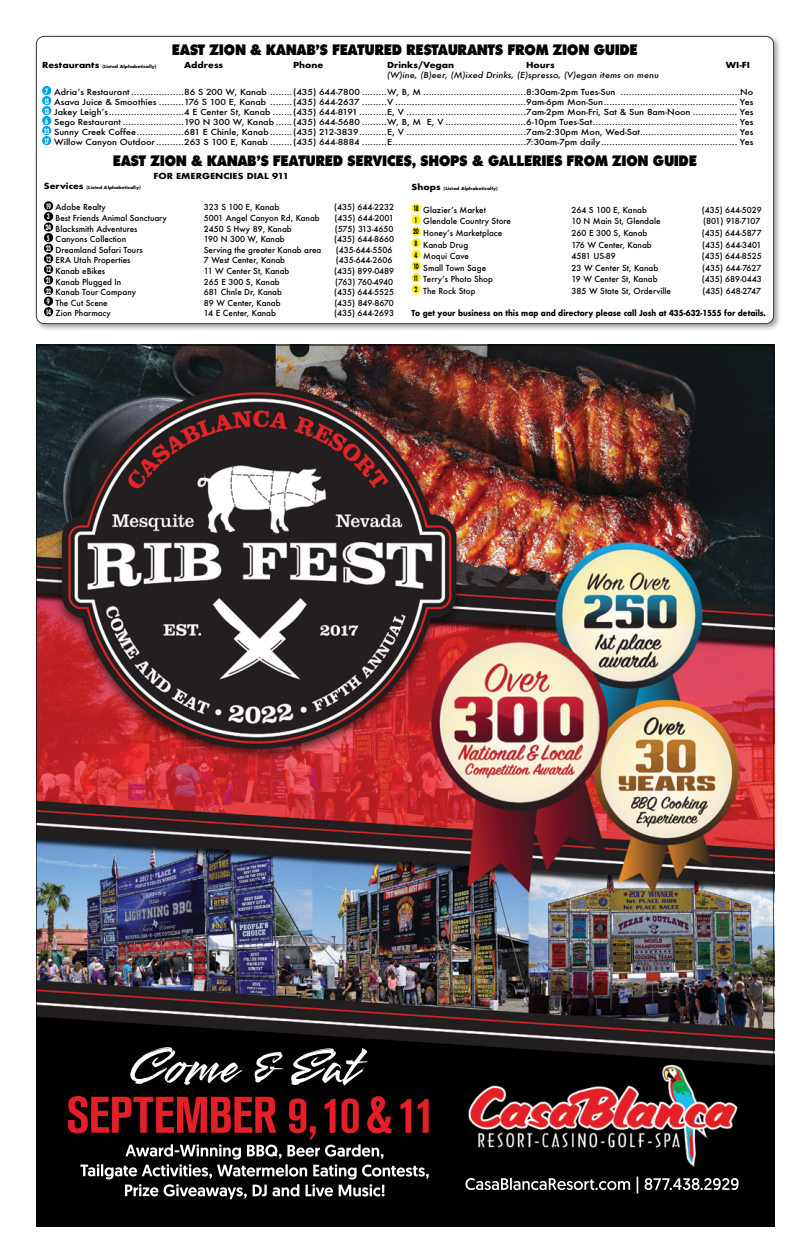
<style>
.page{position:relative;width:810px;height:1260px;background:#fff}
.page>*{position:absolute;margin:0;border:0;box-sizing:border-box;transform-origin:0 0}
.t1{font:800 14.7px "Opine";letter-spacing:.015em;color:#000;scale:.9 1}
.t2{font:500 8.1px/10px "Futura";color:#000;scale:1.11 1}
.t3{font:500 8.1px "Futura";color:#000}
.t4{font:700 8.1px "Futura";color:#000;scale:.89 1}
.t5{font:700 8.1px "Futura";color:#000;scale:1.11 1}
.t6{font:500 8.1px "Futura";letter-spacing:-.06em;color:#000}
.t7{font:700 4.1px "Futura";color:#000;scale:1.11 1}
.s1{font-size:8.1px}
.s2{font-style:italic}
</style>
<div class="page">
<div style="left:34px;top:34px;width:748px;height:298px;background:#000;opacity:.5"></div>
<div style="left:36px;top:36px;width:738px;height:288px;background:#fff;border-radius:8px"></div>
<div style="left:42px;top:86px;width:9px;height:9px;background:#009fe3;border-radius:50%"></div>
<div style="left:42px;top:96px;width:9px;height:9px;background:#009fe3;border-radius:50%"></div>
<div style="left:42px;top:106px;width:9px;height:9px;background:#009fe3;border-radius:50%"></div>
<div style="left:42px;top:116px;width:9px;height:9px;background:#009fe3;border-radius:50%"></div>
<div style="left:42px;top:126px;width:9px;height:9px;background:#009fe3;border-radius:50%"></div>
<div style="left:42px;top:136px;width:9px;height:9px;background:#009fe3;border-radius:50%"></div>
<div style="left:44px;top:201px;width:9px;height:9px;background:#000;border-radius:50%"></div>
<div style="left:44px;top:212px;width:9px;height:9px;background:#000;border-radius:50%"></div>
<div style="left:44px;top:222px;width:9px;height:10px;background:#000;border-radius:50%"></div>
<div style="left:44px;top:233px;width:9px;height:9px;background:#000;border-radius:50%"></div>
<div style="left:44px;top:244px;width:9px;height:9px;background:#000;border-radius:50%"></div>
<div style="left:44px;top:254px;width:9px;height:9px;background:#000;border-radius:50%"></div>
<div style="left:44px;top:265px;width:9px;height:9px;background:#000;border-radius:50%"></div>
<div style="left:44px;top:275px;width:9px;height:10px;background:#000;border-radius:50%"></div>
<div style="left:44px;top:286px;width:9px;height:9px;background:#000;border-radius:50%"></div>
<div style="left:44px;top:297px;width:9px;height:9px;background:#000;border-radius:50%"></div>
<div style="left:44px;top:307px;width:9px;height:9px;background:#000;border-radius:50%"></div>
<div style="left:412px;top:204px;width:9px;height:9px;background:#fff200;border-radius:50%"></div>
<div style="left:412px;top:215px;width:9px;height:9px;background:#fff200;border-radius:50%"></div>
<div style="left:412px;top:227px;width:9px;height:9px;background:#fff200;border-radius:50%"></div>
<div style="left:412px;top:238px;width:9px;height:10px;background:#fff200;border-radius:50%"></div>
<div style="left:412px;top:250px;width:9px;height:9px;background:#fff200;border-radius:50%"></div>
<div style="left:412px;top:261px;width:9px;height:10px;background:#fff200;border-radius:50%"></div>
<div style="left:412px;top:273px;width:9px;height:9px;background:#fff200;border-radius:50%"></div>
<div style="left:412px;top:285px;width:9px;height:9px;background:#fff200;border-radius:50%"></div>
<img style="left:38px;top:347px;width:734px;height:878px">
<h1 class="t1" style="left:172px;top:42px;width:519px">EAST ZION &amp; KANAB’S FEATURED RESTAURANTS FROM ZION GUIDE</h1>
<p class="t7" style="left:42px;top:64px;width:105px"><span class="s1">Restaurants</span> (Listed Alphabetically)</p>
<p class="t5" style="left:184px;top:59px;width:37px">Address</p>
<p class="t5" style="left:293px;top:59px;width:29px">Phone</p>
<p class="t5" style="left:387px;top:59px;width:62px">Drinks/Vegan</p>
<p class="t5" style="left:526px;top:59px;width:27px">Hours</p>
<p class="t5" style="left:726px;top:59px;width:23px">WI-FI</p>
<p class="t2" style="left:45px;top:66px;width:640px;line-height:17.6px;text-indent:342px"><span class="s2">(W)ine, (B)eer, (M)ixed Drinks, (E)spresso, (V)egan items on menu<br></span><sup>7</sup> Adria’s Restaurant...................86 S 200 W, Kanab ........(435) 644-7800 .........W, B, M .....................................8:30am-2pm Tues-Sun ...........................................No</p>
<p class="t2" style="left:44px;top:97px;width:641px;text-align:justify"><sup>15</sup> Asava Juice &amp; Smoothies .........176 S 100 E, Kanab ........(435) 644-2637 .........V ...............................................9am-6pm Mon-Sun................................................ Yes <sup>13</sup> Jakey Leigh’s...........................4 E Center St, Kanab .......(435) 644-8191..........E, V ...........................................7am-2pm Mon-Fri, Sat &amp; Sun 8am-Noon ................ Yes <sup>6</sup> Sego Restaurant ......................190 N 300 W, Kanab ......(435) 644-5680 .........W, B, M E, V .............................6-10pm Tues-Sat.................................................... Yes <sup>22</sup> Sunny Creek Coffee.................681 E Chinle, Kanab........(435) 212-3839..........E, V ...........................................7am-2:30pm Mon, Wed-Sat................................... Yes <sup>17</sup> Willow Canyon Outdoor..........263 S 100 E, Kanab ........(435) 644-8884 .........E................................................7:30am-7pm daily................................................. Yes</p>
<p class="t5" style="left:153px;top:170px;width:124px">FOR EMERGENCIES DIAL 911</p>
<p class="t7" style="left:44px;top:185px;width:89px"><span class="s1">Services</span> (Listed Alphabetically)</p>
<p class="t3" style="left:46px;top:202px;width:62px"><sup>19</sup> Adobe Realty</p>
<p class="t3" style="left:204px;top:202px;width:77px">323 S 100 E, Kanab</p>
<p class="t3" style="left:334px;top:202px;width:62px">(435) 644-2232</p>
<p class="t3" style="left:47px;top:213px;width:122px"><sup>3</sup> Best Friends Animal Sanctuary</p>
<p class="t3" style="left:204px;top:213px;width:117px">5001 Angel Canyon Rd, Kanab</p>
<p class="t3" style="left:334px;top:213px;width:61px">(435) 644-2001</p>
<p class="t3" style="left:46px;top:223px;width:93px"><sup>24</sup> Blacksmith Adventures</p>
<p class="t3" style="left:204px;top:223px;width:89px">2450 S Hwy 89, Kanab</p>
<p class="t3" style="left:335px;top:223px;width:60px">(575) 313-4650</p>
<p class="t3" style="left:47px;top:234px;width:81px"><sup>5</sup> Canyons Collection</p>
<p class="t3" style="left:204px;top:234px;width:82px">190 N 300 W, Kanab</p>
<p class="t3" style="left:334px;top:234px;width:62px">(435) 644-8660</p>
<p class="t3" style="left:46px;top:244px;width:98px"><sup>23</sup> Dreamland Safari Tours</p>
<p class="t3" style="left:204px;top:244px;width:119px">Serving the greater Kanab area</p>
<p class="t3" style="left:336px;top:244px;width:58px">(435-644-5506</p>
<p class="t3" style="left:46px;top:255px;width:86px"><sup>12</sup> ERA Utah Properties</p>
<p class="t3" style="left:204px;top:255px;width:83px">7 West Center, Kanab</p>
<p class="t3" style="left:336px;top:255px;width:58px">(435-644-2606</p>
<p class="t3" style="left:46px;top:265px;width:61px"><sup>12</sup> Kanab eBikes</p>
<p class="t3" style="left:204px;top:265px;width:87px">11 W Center St, Kanab</p>
<p class="t3" style="left:334px;top:265px;width:62px">(435) 899-0489</p>
<p class="t3" style="left:46px;top:276px;width:77px"><sup>21</sup> Kanab Plugged In</p>
<p class="t3" style="left:204px;top:276px;width:77px">265 E 300 S, Kanab</p>
<p class="t3" style="left:335px;top:276px;width:59px">(763) 760-4940</p>
<p class="t3" style="left:46px;top:287px;width:92px"><sup>22</sup> Kanab Tour Company</p>
<p class="t3" style="left:204px;top:287px;width:80px">681 Chnle Dr, Kanab</p>
<p class="t3" style="left:334px;top:287px;width:62px">(435) 644-5525</p>
<p class="t3" style="left:47px;top:297px;width:62px"><sup>9</sup> The Cut Scene</p>
<p class="t3" style="left:204px;top:297px;width:78px">89 W Center, Kanab</p>
<p class="t3" style="left:334px;top:297px;width:61px">(435) 849-8670</p>
<p class="t3" style="left:46px;top:308px;width:67px"><sup>14</sup> Zion Pharmacy</p>
<p class="t3" style="left:204px;top:308px;width:74px">14 E Center, Kanab</p>
<p class="t3" style="left:334px;top:308px;width:62px">(435) 644-2693</p>
<h1 class="t1" style="left:113px;top:153px;width:650px">EAST ZION &amp; KANAB’S FEATURED SERVICES, SHOPS &amp; GALLERIES FROM ZION GUIDE</h1>
<p class="t7" style="left:412px;top:185px;width:79px"><span class="s1">Shops</span> (Listed Alphabetically)</p>
<p class="t3" style="left:413px;top:204px;width:74px"><sup>18</sup> Glazier’s Market</p>
<p class="t3" style="left:572px;top:204px;width:77px">264 S 100 E, Kanab</p>
<p class="t3" style="left:702px;top:204px;width:62px">(435) 644-5029</p>
<p class="t3" style="left:415px;top:216px;width:98px"><sup>1</sup> Glendale Country Store</p>
<p class="t3" style="left:572px;top:216px;width:90px">10 N Main St, Glendale</p>
<p class="t6" style="left:703px;top:216px;width:59px">(801) 918-7107</p>
<p class="t3" style="left:413px;top:227px;width:90px"><sup>20</sup> Honey’s Marketplace</p>
<p class="t3" style="left:572px;top:227px;width:77px">260 E 300 S, Kanab</p>
<p class="t3" style="left:702px;top:227px;width:61px">(435) 644-5877</p>
<p class="t3" style="left:415px;top:239px;width:55px"><sup>8</sup> Kanab Drug</p>
<p class="t3" style="left:572px;top:239px;width:82px">176 W Center, Kanab</p>
<p class="t3" style="left:702px;top:239px;width:61px">(435) 644-3401</p>
<p class="t3" style="left:415px;top:251px;width:56px"><sup>4</sup> Moqui Cave</p>
<p class="t3" style="left:572px;top:251px;width:46px">4581 US-89</p>
<p class="t3" style="left:702px;top:251px;width:62px">(435) 644-8525</p>
<p class="t3" style="left:413px;top:262px;width:74px"><sup>10</sup> Small Town Sage</p>
<p class="t3" style="left:572px;top:262px;width:88px">23 W Center St, Kanab</p>
<p class="t3" style="left:702px;top:262px;width:61px">(435) 644-7627</p>
<p class="t3" style="left:414px;top:274px;width:81px"><sup>11</sup> Terry’s Photo Shop</p>
<p class="t3" style="left:572px;top:274px;width:87px">19 W Center St, Kanab</p>
<p class="t3" style="left:702px;top:274px;width:62px">(435) 689-0443</p>
<p class="t3" style="left:415px;top:285px;width:63px"><sup>2</sup> The Rock Stop</p>
<p class="t3" style="left:572px;top:285px;width:101px">385 W State St, Orderville</p>
<p class="t3" style="left:702px;top:285px;width:60px">(435) 648-2747</p>
<p class="t4" style="left:412px;top:307px;width:400px">To get your business on this map and directory please call Josh at 435-632-1555 for details.</p>
</div>
